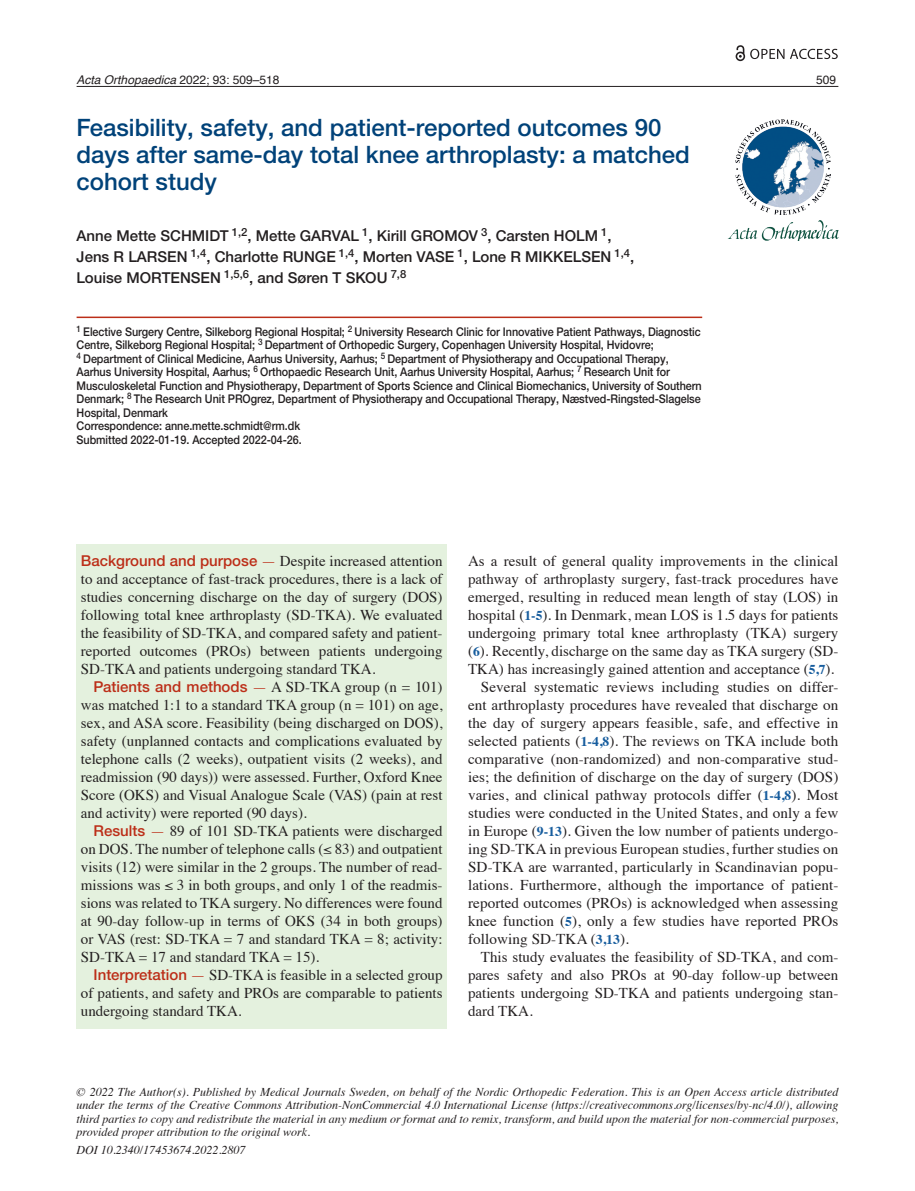
<style>
.page{position:relative;width:915px;height:1191px;background:#fff}
.page>*{position:absolute;margin:0;border:0;box-sizing:border-box;transform-origin:0 0}
.t1{font:500 24px/27px "Helvetica Neue LTW1 G";color:#004279}
.t2{font:15px/18px "Times";color:#231f20;text-align:justify}
.t3{font:500 15px/21px "Helvetica Neue LTW1 G";color:#231f20}
.t4{font:500 12px/13.5px "Helvetica Neue LTW1 G";letter-spacing:-.005em;color:#231f20;scale:.9 1}
.t5{font:italic 12px/13.5px "Times";color:#231f20;text-align:justify}
.t6{font:italic 12px "Helvetica";color:#231f20}
.t7{font:12px "Helvetica";color:#231f20}
.s1{font-style:normal}
.s2{font-family:"Helvetica Neue LTW1 G";font-weight:500;color:#bc2e18}
.s3{color:#bc2e18}
.s4{font-weight:700;font-size:13.5px;color:#175d9e}
</style>
<div class="page">
<hr style="left:77px;top:86px;width:761px;height:1px;background:#231f20">
<div style="left:77px;top:544px;width:369px;height:484px;background:#e4f1de"></div>
<hr style="left:77px;top:316px;width:625px;height:2px;background:#bc2e18">
<svg style="left:735px;top:45px;width:9px;height:16px"></svg>
<svg style="left:750px;top:49px;width:87px;height:10px"></svg>
<img style="left:727px;top:220px;width:112px;height:21px">
<img style="left:735px;top:119px;width:94px;height:95px">
<p class="t6" style="left:77px;top:70px;width:204px">Acta Orthopaedica <span class="s1">2022; 93: 509–518</span></p>
<p class="t7" style="left:816px;top:70px;width:22px">509</p>
<h1 class="t1" style="left:77px;top:114px;width:614px">Feasibility, safety, and patient-reported outcomes 90 days after same-day total knee arthroplasty: a matched cohort study</h1>
<p class="t3" style="left:77px;top:225px;width:559px">Anne Mette SCHMIDT <sup>1,2</sup>, Mette GARVAL <sup>1</sup>, Kirill GROMOV <sup>3</sup>, Carsten HOLM <sup>1</sup>,<br>Jens R LARSEN <sup>1,4</sup>, Charlotte RUNGE <sup>1,4</sup>, Morten VASE <sup>1</sup>, Lone R MIKKELSEN <sup>1,4</sup>,<br>Louise MORTENSEN <sup>1,5,6</sup>, and Søren T SKOU <sup>7,8</sup></p>
<p class="t4" style="left:77px;top:325px;width:696px"><sup>1</sup> Elective Surgery Centre, Silkeborg Regional Hospital; <sup>2</sup> University Research Clinic for Innovative Patient Pathways, Diagnostic Centre, Silkeborg Regional Hospital; <sup>3</sup> Department of Orthopedic Surgery, Copenhagen University Hospital, Hvidovre;<br><sup>4</sup> Department of Clinical Medicine, Aarhus University, Aarhus; <sup>5</sup> Department of Physiotherapy and Occupational Therapy, Aarhus University Hospital, Aarhus; <sup>6</sup> Orthopaedic Research Unit, Aarhus University Hospital, Aarhus; <sup>7</sup> Research Unit for Musculoskeletal Function and Physiotherapy, Department of Sports Science and Clinical Biomechanics, University of Southern Denmark; <sup>8</sup> The Research Unit PROgrez, Department of Physiotherapy and Occupational Therapy, Næstved-Ringsted-Slagelse Hospital, Denmark<br>Correspondence: anne.mette.schmidt@rm.dk<br>Submitted 2022-01-19. Accepted 2022-04-26.</p>
<p class="t2" style="left:81px;top:550px;width:363px"><span class="s2">Background and purpose</span> <span class="s3">—</span> Despite increased attention to and acceptance of fast-track procedures, there is a lack of studies concerning discharge on the day of surgery (DOS) following total knee arthroplasty (SD-TKA). We evaluated the feasibility of SD-TKA, and compared safety and patient&shy;reported outcomes (PROs) between patients undergoing SD-TKA and patients undergoing standard TKA.</p>
<p class="t2" style="left:81px;top:676px;width:363px;text-indent:13px"><span class="s2">Patients and methods</span> <span class="s3">—</span> A SD-TKA group (n = 101) was matched 1:1 to a standard TKA group (n = 101) on age, sex, and ASA score. Feasibility (being discharged on DOS), safety (unplanned contacts and complications evaluated by telephone calls (2 weeks), outpatient visits (2 weeks), and readmission (90 days)) were assessed. Further, Oxford Knee Score (OKS) and Visual Analogue Scale (VAS) (pain at rest and activity) were reported (90 days).</p>
<p class="t2" style="left:81px;top:820px;width:363px;text-indent:13px"><span class="s2">Results</span> <span class="s3">—</span> 89 of 101 SD-TKA patients were discharged on DOS. The number of telephone calls (≤ 83) and outpatient visits (12) were similar in the 2 groups. The number of read&shy;missions was ≤ 3 in both groups, and only 1 of the readmis&shy;sions was related to TKA surgery. No differences were found at 90-day follow-up in terms of OKS (34 in both groups) or VAS (rest: SD-TKA = 7 and standard TKA = 8; activity:<br>SD-TKA = 17 and standard TKA = 15).</p>
<p class="t2" style="left:81px;top:964px;width:363px;text-indent:13px"><span class="s2">Interpretation</span> <span class="s3">—</span> SD-TKA is feasible in a selected group of patients, and safety and PROs are comparable to patients undergoing standard TKA.</p>
<p class="t2" style="left:468px;top:550px;width:371px">As a result of general quality improvements in the clinical</p>
<p class="t2" style="left:468px;top:568px;width:371px">pathway of arthroplasty surgery, fast-track procedures have</p>
<p class="t2" style="left:468px;top:586px;width:371px">emerged, resulting in reduced mean length of stay (LOS) in</p>
<p class="t2" style="left:468px;top:604px;width:371px">hospital (<span class="s4">1-5</span>). In Denmark, mean LOS is 1.5 days for patients</p>
<p class="t2" style="left:468px;top:622px;width:371px">undergoing primary total knee arthroplasty (TKA) surgery</p>
<p class="t2" style="left:468px;top:640px;width:371px">(<span class="s4">6</span>). Recently, discharge on the same day as TKA surgery (SD-</p>
<p class="t2" style="left:468px;top:658px;width:367px">TKA) has increasingly gained attention and acceptance (<span class="s4">5,7</span>).</p>
<p class="t2" style="left:480px;top:676px;width:359px">Several systematic reviews including studies on differ-</p>
<p class="t2" style="left:468px;top:694px;width:371px">ent arthroplasty procedures have revealed that discharge on</p>
<p class="t2" style="left:468px;top:712px;width:371px">the day of surgery appears feasible, safe, and effective in</p>
<p class="t2" style="left:468px;top:730px;width:371px">selected patients (<span class="s4">1-4,8</span>). The reviews on TKA include both</p>
<p class="t2" style="left:468px;top:748px;width:371px">comparative (non-randomized) and non-comparative stud-</p>
<p class="t2" style="left:468px;top:766px;width:371px">ies; the definition of discharge on the day of surgery (DOS)</p>
<p class="t2" style="left:468px;top:784px;width:371px">varies, and clinical pathway protocols differ (<span class="s4">1-4,8</span>). Most</p>
<p class="t2" style="left:468px;top:802px;width:371px">studies were conducted in the United States, and only a few</p>
<p class="t2" style="left:468px;top:820px;width:371px">in Europe (<span class="s4">9-13</span>). Given the low number of patients undergo-</p>
<p class="t2" style="left:468px;top:838px;width:371px">ing SD-TKA in previous European studies, further studies on</p>
<p class="t2" style="left:468px;top:856px;width:371px">SD-TKA are warranted, particularly in Scandinavian popu-</p>
<p class="t2" style="left:468px;top:874px;width:372px">lations. Furthermore, although the importance of patient-</p>
<p class="t2" style="left:468px;top:892px;width:371px">reported outcomes (PROs) is acknowledged when assessing</p>
<p class="t2" style="left:468px;top:910px;width:371px">knee function (<span class="s4">5</span>), only a few studies have reported PROs</p>
<p class="t2" style="left:468px;top:928px;width:162px">following SD-TKA (<span class="s4">3,13</span>).</p>
<p class="t2" style="left:480px;top:946px;width:359px">This study evaluates the feasibility of SD-TKA, and com-</p>
<p class="t2" style="left:468px;top:964px;width:371px">pares safety and also PROs at 90-day follow-up between</p>
<p class="t2" style="left:468px;top:982px;width:371px">patients undergoing SD-TKA and patients undergoing stan-</p>
<p class="t2" style="left:468px;top:1000px;width:66px">dard TKA.</p>
<p class="t5" style="left:77px;top:1084px;width:763px">© 2022 The Author(s). Published by Medical Journals Sweden, on behalf of the Nordic Orthopedic Federation. This is an Open Access article distributed under the terms of the Creative Commons Attribution-NonCommercial 4.0 International License (https://creativecommons.org/licenses/by-nc/4.0/), allowing third parties to copy and redistribute the material in any medium or format and to remix, transform, and build upon the material for non-commercial purposes, provided proper attribution to the original work.</p>
<p class="t5" style="left:77px;top:1142px;width:170px">DOI 10.2340/17453674.2022.2807</p>
</div>
